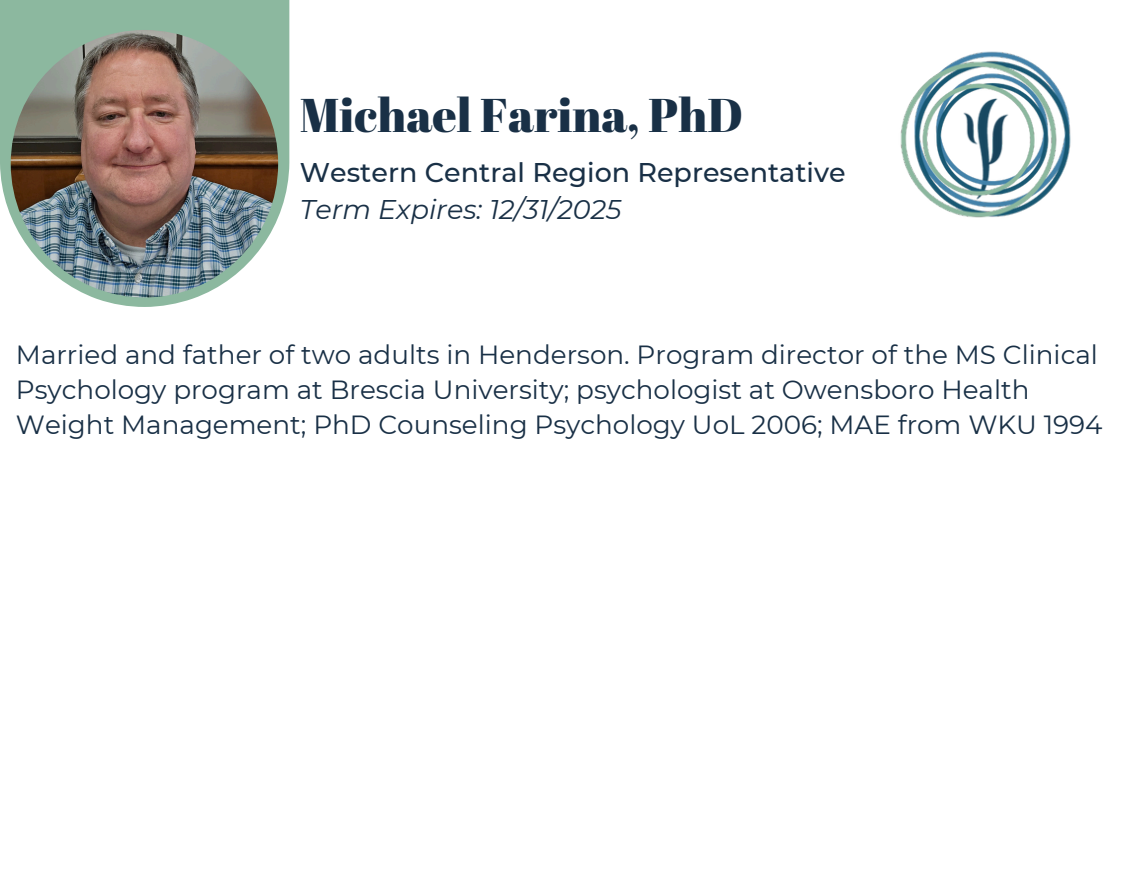
<style>
.page{position:relative;width:1125px;height:887px;background:#fff}
.page>*{position:absolute;margin:0;border:0;box-sizing:border-box;transform-origin:0 0}
.t1{font:47.25px "Abril Fatface";color:#193046}
.t2{font:500 27px "Montserrat";color:#193046}
.t3{font:italic 27px "Montserrat";color:#193046}
.t4{font:26.25px/34.8px "Montserrat";color:#193046}
</style>
<div class="page">
<svg style="left:0;top:0;width:289px;height:307px;fill:#8cb89f"></svg>
<img style="left:11px;top:30px;width:267px;height:267px;border-radius:50%">
<img style="left:900px;top:51px;width:171px;height:167px">
<p class="t1" style="left:300px;top:82px;width:445px">Michael Farina, PhD</p>
<p class="t2" style="left:300px;top:156px;width:547px">Western Central Region Representative</p>
<p class="t3" style="left:300px;top:193px;width:323px">Term Expires: 12/31/2025</p>
<h1 class="t4" style="left:16px;top:337px;width:1088px">Married and father of two adults in Henderson. Program director of the MS Clinical<br>Psychology program at Brescia University; psychologist at Owensboro Health<br>Weight Management; PhD Counseling Psychology UoL 2006; MAE from WKU 1994</h1>
</div>
